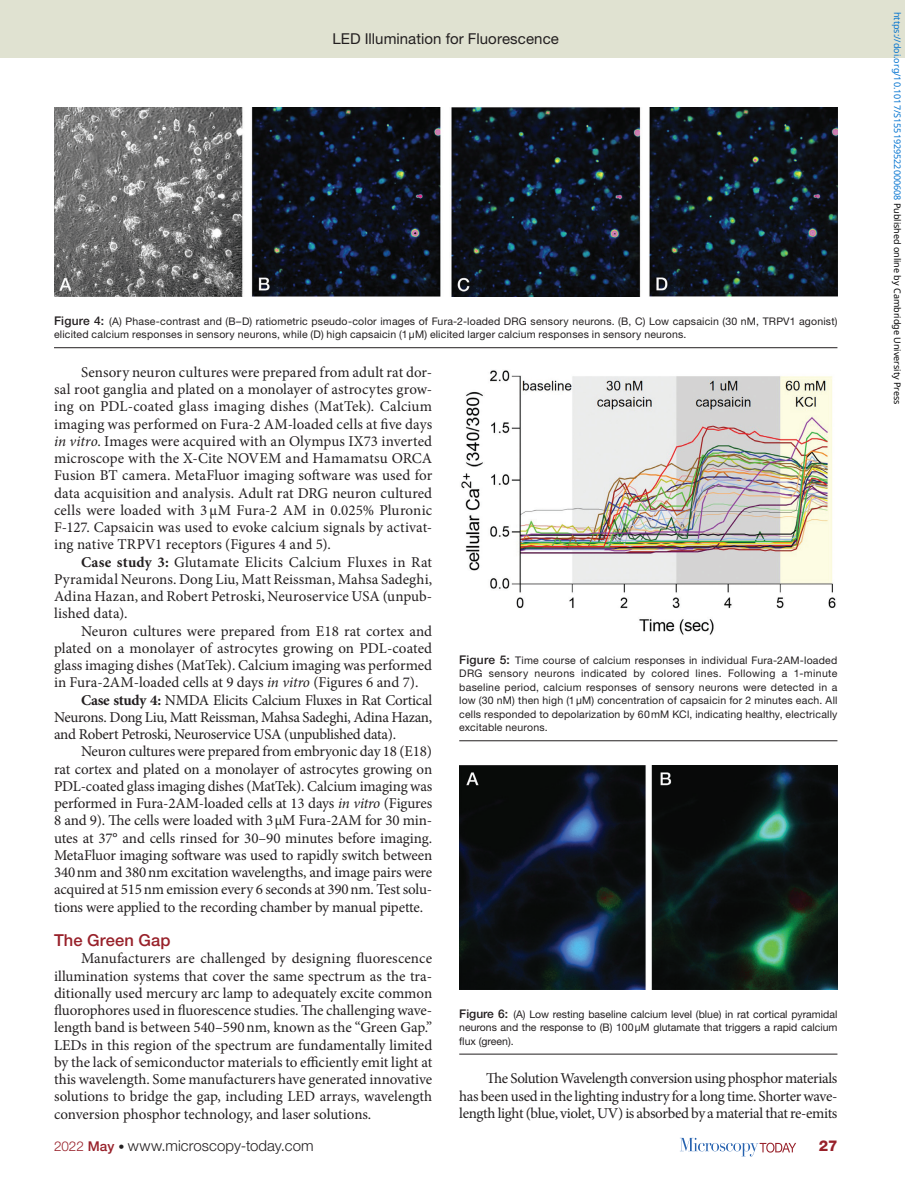
<style>
.page{position:relative;width:905px;height:1188px;background:#fff}
.page>*{position:absolute;margin:0;border:0;box-sizing:border-box;transform-origin:0 0}
.t1{font:500 16.5px "Helvetica Neue LT Std";letter-spacing:.01em;color:#98212a}
.t2{font:15px/17.2px "Minion Pro";letter-spacing:-.01em;color:#231f20;text-align:justify}
.t3{font:300 15px "Helvetica Neue LT Std";letter-spacing:.005em;color:#231f20}
.t4{font:15px "Helvetica Neue LT Std";letter-spacing:.005em;color:#231f20}
.t5{font:800 15px "Helvetica Neue LT Std";color:#98212a}
.t6{font:10.5px/13.5px "Helvetica Neue LT Std";letter-spacing:.02em;color:#231f20;text-align:justify}
.t7{font:9px "Noto Sans";color:#0172cf}
.s1{font-weight:500;font-size:12px}
.s2{font-style:italic}
.s3{font-weight:700}
.s4{font-size:13.5px;color:#98212a}
.s5{font-weight:500;font-size:13.5px;color:#98212a}
.s6{font-size:12px}
.s7{color:#000}
</style>
<div class="page">
<div style="left:0;top:0;width:904px;height:58px;background:#e0e2d1"></div>
<svg style="left:680px;top:1138px;width:116px;height:18px"></svg>
<hr style="left:459px;top:740px;width:378px;height:1px;background:#231f20">
<img style="left:461px;top:370px;width:375px;height:265px">
<hr style="left:54px;top:347px;width:783px;height:1px;background:#231f20">
<img style="left:54px;top:108px;width:783px;height:188px">
<hr style="left:459px;top:1054px;width:378px;height:1px;background:#231f20">
<img style="left:459px;top:766px;width:378px;height:223px">
<p class="t4" style="left:332px;top:30px;width:228px">LED Illumination for Fluorescence</p>
<p class="t6" style="left:54px;top:314px;width:784px"><span class="s1">Figure 4:</span> (A) Phase-contrast and (B–D) ratiometric pseudo-color images of Fura-2-loaded DRG sensory neurons. (B, C) Low capsaicin (30 nM, TRPV1 agonist) elicited calcium responses in sensory neurons, while (D) high capsaicin (1μM) elicited larger calcium responses in sensory neurons.</p>
<p class="t2" style="left:54px;top:364px;width:380px;text-indent:27px">Sensory neuron cultures were prepared from adult rat dor&shy;sal root ganglia and plated on a monolayer of astrocytes grow&shy;ing on PDL-coated glass imaging dishes (MatTek). Calcium imaging was performed on Fura-2 AM-loaded cells at five days <span class="s2">in vitro</span>. Images were acquired with an Olympus IX73 inverted microscope with the X-Cite NOVEM and Hamamatsu ORCA Fusion BT camera. MetaFluor imaging software was used for data acquisition and analysis. Adult rat DRG neuron cultured cells were loaded with 3 μM Fura-2 AM in 0.025% Pluronic F-127. Capsaicin was used to evoke calcium signals by activat&shy;ing native TRPV1 receptors (Figures 4 and 5).</p>
<p class="t2" style="left:54px;top:553px;width:380px;text-indent:27px"><span class="s3">Case study 3:</span> Glutamate Elicits Calcium Fluxes in Rat Pyramidal Neurons. Dong Liu, Matt Reissman, Mahsa Sadeghi, Adina Hazan, and Robert Petroski, Neuroservice USA (unpub&shy;lished data).</p>
<p class="t2" style="left:81px;top:622px;width:352px">Neuron cultures were prepared from E18 rat cortex and</p>
<p class="t2" style="left:54px;top:640px;width:379px">plated on a monolayer of astrocytes growing on PDL-coated</p>
<p class="t2" style="left:54px;top:657px;width:379px">glass imaging dishes (MatTek). Calcium imaging was performed</p>
<p class="t2" style="left:54px;top:674px;width:366px">in Fura-2AM-loaded cells at 9 days <span class="s2">in vitro</span> (Figures 6 and 7).</p>
<p class="t2" style="left:81px;top:691px;width:352px"><span class="s3">Case study 4:</span> NMDA Elicits Calcium Fluxes in Rat Cortical</p>
<p class="t2" style="left:54px;top:709px;width:380px">Neurons. Dong Liu, Matt Reissman, Mahsa Sadeghi, Adina Hazan,</p>
<p class="t2" style="left:54px;top:726px;width:344px">and Robert Petroski, Neuroservice USA (unpublished data).</p>
<p class="t2" style="left:81px;top:743px;width:352px">Neuron cultures were prepared from embryonic day 18 (E18)</p>
<p class="t2" style="left:54px;top:760px;width:380px">rat cortex and plated on a monolayer of astrocytes growing on</p>
<p class="t2" style="left:54px;top:778px;width:380px">PDL-coated glass imaging dishes (MatTek). Calcium imaging was</p>
<p class="t2" style="left:54px;top:795px;width:380px">performed in Fura-2AM-loaded cells at 13 days <span class="s2">in vitro</span> (Figures</p>
<p class="t2" style="left:54px;top:812px;width:380px">8 and 9). The cells were loaded with 3μM Fura-2AM for 30 min-</p>
<p class="t2" style="left:54px;top:829px;width:380px">utes at 37° and cells rinsed for 30–90 minutes before imaging.</p>
<p class="t2" style="left:54px;top:847px;width:380px">MetaFluor imaging software was used to rapidly switch between</p>
<p class="t2" style="left:54px;top:864px;width:380px">340nm and 380nm excitation wavelengths, and image pairs were</p>
<p class="t2" style="left:54px;top:881px;width:379px">acquired at 515nm emission every 6 seconds at 390nm. Test solu-</p>
<p class="t2" style="left:54px;top:898px;width:370px">tions were applied to the recording chamber by manual pipette.</p>
<p class="t1" style="left:54px;top:931px;width:118px">The Green Gap</p>
<p class="t2" style="left:54px;top:950px;width:380px;text-indent:27px">Manufacturers are challenged by designing fluorescence illumination systems that cover the same spectrum as the tra&shy;ditionally used mercury arc lamp to adequately excite common fluorophores used in fluorescence studies. The challenging wave&shy;length band is between 540–590nm, known as the “Green Gap.” LEDs in this region of the spectrum are fundamentally limited by the lack of semiconductor materials to efficiently emit light at this wavelength. Some manufacturers have generated innovative solutions to bridge the gap, including LED arrays, wavelength conversion phosphor technology, and laser solutions.</p>
<p class="t6" style="left:459px;top:653px;width:380px"><span class="s1">Figure 5:</span> Time course of calcium responses in individual Fura-2AM-loaded DRG sensory neurons indicated by colored lines. Following a 1-minute baseline period, calcium responses of sensory neurons were detected in a low (30 nM) then high (1μM) concentration of capsaicin for 2 minutes each. All cells responded to depolarization by 60mM KCl, indicating healthy, electrically excitable neurons.</p>
<p class="t6" style="left:459px;top:1007px;width:380px"><span class="s1">Figure 6:</span> (A) Low resting baseline calcium level (blue) in rat cortical pyramidal neurons and the response to (B) 100μM glutamate that triggers a rapid calcium flux (green).</p>
<p class="t2" style="left:459px;top:1070px;width:380px;text-indent:27px">The Solution Wavelength conversion using phosphor materials has been used in the lighting industry for a long time. Shorter wave&shy;length light (blue, violet, UV) is absorbed by a material that re-emits</p>
<p class="t3" style="left:54px;top:1137px;width:261px"><span class="s4">2022</span> <span class="s5">May</span> <span class="s6">•</span> www.microscopy-today.com</p>
<p class="t5" style="left:818px;top:1137px;width:20px">27</p>
<p class="t7" style="left:903px;top:12px;width:394px;rotate:90deg">https://doi.org/10.1017/S1551929522000608 <span class="s7">Published online by Cambridge University Press</span></p>
</div>
